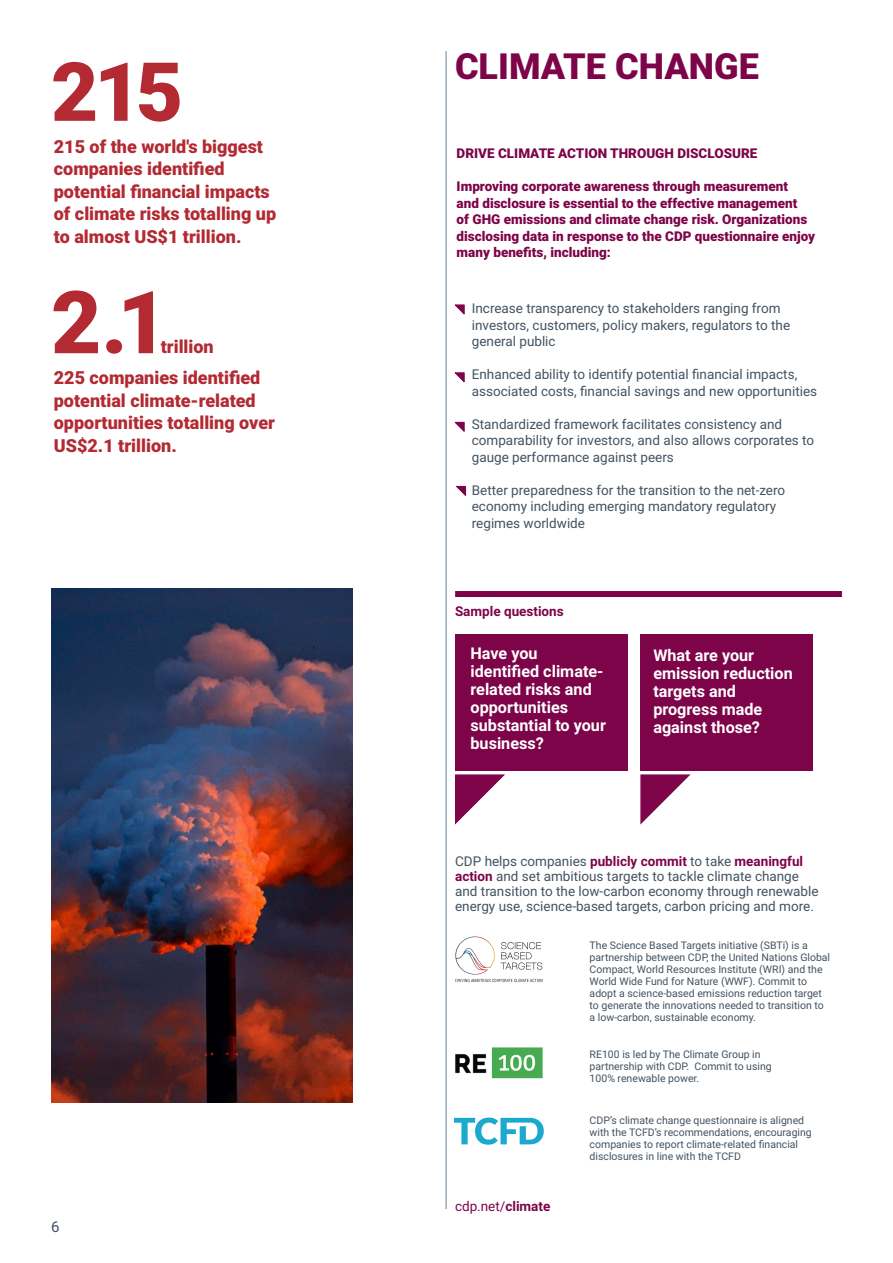
<style>
.page{position:relative;width:893px;height:1263px;background:#fff}
.page>*{position:absolute;margin:0;border:0;box-sizing:border-box;transform-origin:0 0}
.t1{font:900 87px "Roboto";color:#b32a33}
.t2{font:900 81.75px "Roboto";color:#b32a33}
.Paragraph_Style1{font:900 36px "Roboto";color:#7d0449}
.t3{font:900 18px/22.5px "Roboto";color:#b32a33}
.Paragraph_Style1-2{font:700 16.2px/18px "Roboto";color:#fff}
.Paragraph_Style1-3{font:15px "Roboto";color:#425261}
.Paragraph_Style1-4{font:13.5px/16.5px "Roboto";color:#425261}
.Paragraph_Style1-5{font:900 13.5px/16.5px "Roboto";color:#7d0449}
.Paragraph_Style1-6{font:700 13.5px "Roboto";color:#7d0449}
.Paragraph_Style1-7{font:13.5px "Roboto";color:#7d0449}
.Paragraph_Style1-8{font:10.5px/12px "Roboto";color:#425261}
.s1{font-weight:700;color:#7d0449}
.s2{font-weight:700}
</style>
<div class="page">
<div style="left:641px;top:634px;width:172px;height:136px;background:#7d0449"></div>
<img style="left:51px;top:589px;width:301px;height:514px">
<svg style="left:455px;top:305px;width:9px;height:9px"></svg>
<svg style="left:455px;top:373px;width:9px;height:9px"></svg>
<svg style="left:455px;top:422px;width:9px;height:9px"></svg>
<svg style="left:456px;top:486px;width:10px;height:9px"></svg>
<div style="left:455px;top:591px;width:387px;height:6px;background:#7d0449"></div>
<img style="left:455px;top:936px;width:88px;height:47px">
<img style="left:455px;top:1047px;width:88px;height:32px">
<img style="left:455px;top:1117px;width:89px;height:28px">
<svg style="left:455px;top:774px;width:50px;height:50px"></svg>
<svg style="left:640px;top:774px;width:50px;height:50px"></svg>
<div style="left:456px;top:634px;width:172px;height:136px;background:#7d0449"></div>
<hr style="left:446px;top:51px;width:1px;height:1158px;background:#99a9b5">
<p class="t2" style="left:51px;top:34px;width:134px">215</p>
<p class="t3" style="left:54px;top:134px;width:224px">215 of the world's biggest companies identified potential financial impacts of climate risks totalling up to almost US$1 trillion.</p>
<p class="t1" style="left:51px;top:261px;width:118px">2.1</p>
<p class="t3" style="left:161px;top:335px;width:55px">trillion</p>
<p class="t3" style="left:54px;top:366px;width:223px">225 companies identified potential climate-related opportunities totalling over<br>US$2.1 trillion.</p>
<p class="Paragraph_Style1-3" style="left:51px;top:1216px;width:10px">6</p>
<p class="Paragraph_Style1" style="left:455px;top:41px;width:305px">CLIMATE CHANGE</p>
<p class="Paragraph_Style1-5" style="left:457px;top:145px;width:302px">DRIVE CLIMATE ACTION THROUGH DISCLOSURE</p>
<p class="Paragraph_Style1-5" style="left:457px;top:178px;width:360px">Improving corporate awareness through measurement<br>and disclosure is essential to the effective management<br>of GHG emissions and climate change risk. Organizations disclosing data in response to the CDP questionnaire enjoy many benefits, including:</p>
<p class="Paragraph_Style1-4" style="left:472px;top:300px;width:320px">Increase transparency to stakeholders ranging from investors, customers, policy makers, regulators to the general public</p>
<p class="Paragraph_Style1-4" style="left:472px;top:366px;width:347px">Enhanced ability to identify potential financial impacts, associated costs, financial savings and new opportunities</p>
<p class="Paragraph_Style1-4" style="left:472px;top:415px;width:344px">Standardized framework facilitates consistency and comparability for investors, and also allows corporates to gauge performance against peers</p>
<p class="Paragraph_Style1-4" style="left:472px;top:481px;width:315px">Better preparedness for the transition to the net-zero economy including emerging mandatory regulatory regimes worldwide</p>
<p class="Paragraph_Style1-6" style="left:455px;top:601px;width:110px">Sample questions</p>
<p class="Paragraph_Style1-2" style="left:470px;top:643px;width:137px">Have you identified climate&shy;related risks and opportunities substantial to your business?</p>
<p class="Paragraph_Style1-2" style="left:653px;top:646px;width:141px">What are your emission reduction targets and progress made against those?</p>
<p class="Paragraph_Style1-4" style="left:455px;top:853px;width:365px;line-height:15px">CDP helps companies <span class="s1">publicly commit</span> to take <span class="s1">meaningful action</span> and set ambitious targets to tackle climate change and transition to the low-carbon economy through renewable energy use, science-based targets, carbon pricing and more.</p>
<p class="Paragraph_Style1-8" style="left:590px;top:939px;width:242px">The Science Based Targets initiative (SBTi) is a partnership between CDP, the United Nations Global Compact, World Resources Institute (WRI) and the World Wide Fund for Nature (WWF). Commit to adopt a science-based emissions reduction target to generate the innovations needed to transition to a low-carbon, sustainable economy.</p>
<p class="Paragraph_Style1-8" style="left:590px;top:1047px;width:184px">RE100 is led by The Climate Group in partnership with CDP. Commit to using<br>100% renewable power.</p>
<p class="Paragraph_Style1-8" style="left:590px;top:1113px;width:224px">CDP’s climate change questionnaire is aligned with the TCFD’s recommendations, encouraging companies to report climate-related financial disclosures in line with the TCFD</p>
<p class="Paragraph_Style1-7" style="left:455px;top:1197px;width:97px">cdp.net/<span class="s2">climate</span></p>
</div>
